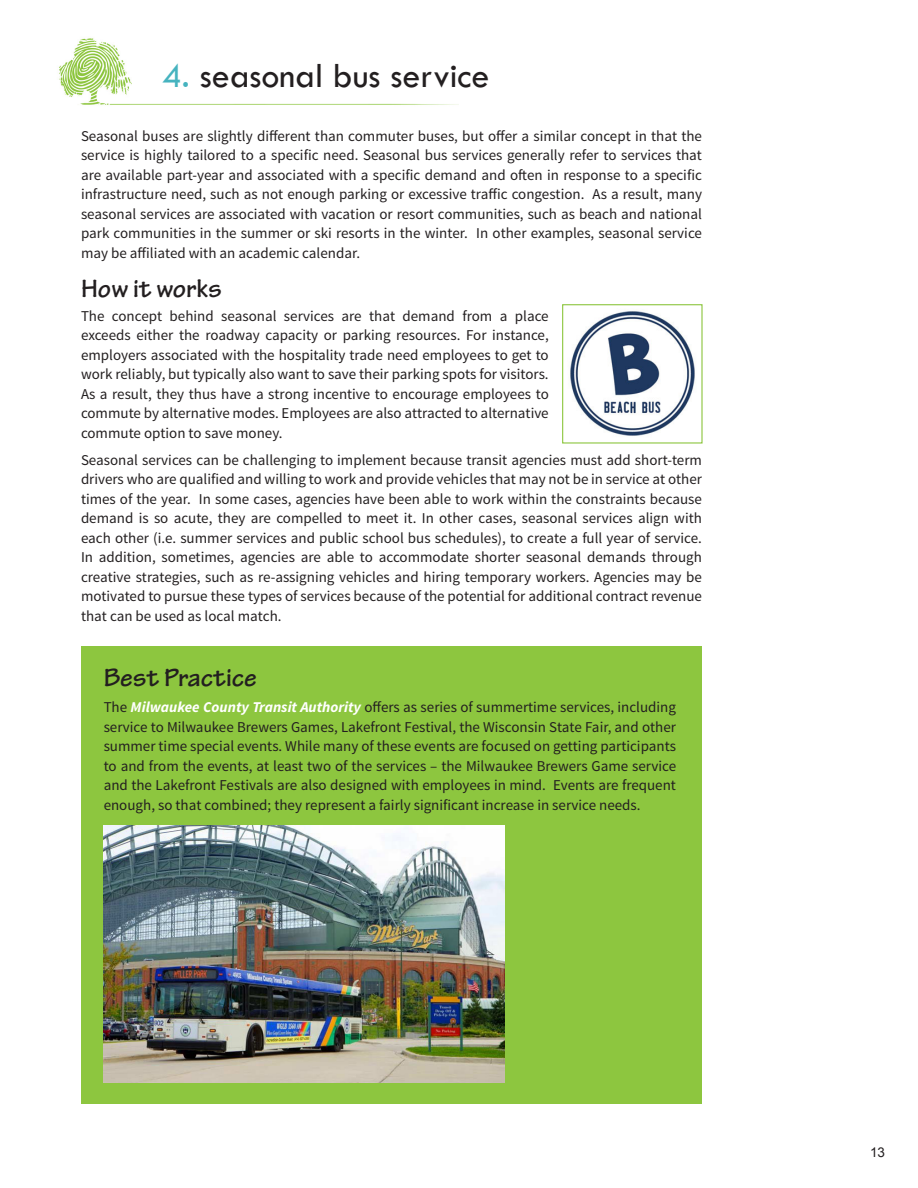
<style>
.page{position:relative;width:918px;height:1188px;background:#fff}
.page>*{position:absolute;margin:0;border:0;box-sizing:border-box;transform-origin:0 0}
.Heading_1{font:36px "Tw Cen";color:#231f20}
.Heading_2{font:700 27px "Tekton Pro";color:#231f20}
.Paragraph_Style_1{font:15px/19.5px "Source Sans Pro";color:#231f20;text-align:justify}
.t1{font:13.5px "Arial";color:#231f20}
.s1{color:#46b3bf}
.s2{font-weight:700;font-style:italic;color:#fff}
</style>
<div class="page">
<img style="left:59px;top:38px;width:400px;height:67px">
<img style="left:570px;top:311px;width:125px;height:125px">
<div style="left:562px;top:304px;width:141px;height:140px;border:1px solid #8dc63f"></div>
<div style="left:81px;top:646px;width:621px;height:458px;background:#8dc63f"></div>
<img style="left:104px;top:825px;width:400px;height:257px">
<p class="Heading_1" style="left:162px;top:54px;width:329px"><span class="s1">4.</span> seasonal bus service</p>
<p class="Paragraph_Style_1" style="left:81px;top:126px;width:623px">Seasonal buses are slightly different than commuter buses, but offer a similar concept in that the service is highly tailored to a specific need. Seasonal bus services generally refer to services that are available part-year and associated with a specific demand and often in response to a specific infrastructure need, such as not enough parking or excessive traffic congestion. As a result, many seasonal services are associated with vacation or resort communities, such as beach and national park communities in the summer or ski resorts in the winter. In other examples, seasonal service may be affiliated with an academic calendar.</p>
<p class="Heading_2" style="left:81px;top:273px;width:142px">How it works</p>
<p class="Paragraph_Style_1" style="left:81px;top:307px;width:469px">The concept behind seasonal services are that demand from a place exceeds either the roadway capacity or parking resources. For instance, employers associated with the hospitality trade need employees to get to work reliably, but typically also want to save their parking spots for visitors.<br>As a result, they thus have a strong incentive to encourage employees to commute by alternative modes. Employees are also attracted to alternative commute option to save money.</p>
<p class="Paragraph_Style_1" style="left:81px;top:450px;width:623px">Seasonal services can be challenging to implement because transit agencies must add short-term drivers who are qualified and willing to work and provide vehicles that may not be in service at other times of the year. In some cases, agencies have been able to work within the constraints because demand is so acute, they are compelled to meet it. In other cases, seasonal services align with each other (i.e. summer services and public school bus schedules), to create a full year of service.<br>In addition, sometimes, agencies are able to accommodate shorter seasonal demands through creative strategies, such as re-assigning vehicles and hiring temporary workers. Agencies may be motivated to pursue these types of services because of the potential for additional contract revenue that can be used as local match.</p>
<p class="Heading_2" style="left:104px;top:661px;width:155px">Best Practice</p>
<p class="Paragraph_Style_1" style="left:104px;top:698px;width:574px">The <span class="s2">Milwaukee County Transit Authority</span> offers as series of summertime services, including service to Milwaukee Brewers Games, Lakefront Festival, the Wisconsin State Fair, and other summer time special events. While many of these events are focused on getting participants to and from the events, at least two of the services – the Milwaukee Brewers Game service and the Lakefront Festivals are also designed with employees in mind. Events are frequent enough, so that combined; they represent a fairly significant increase in service needs.</p>
<p class="t1" style="left:870px;top:1143px;width:17px">13</p>
</div>
